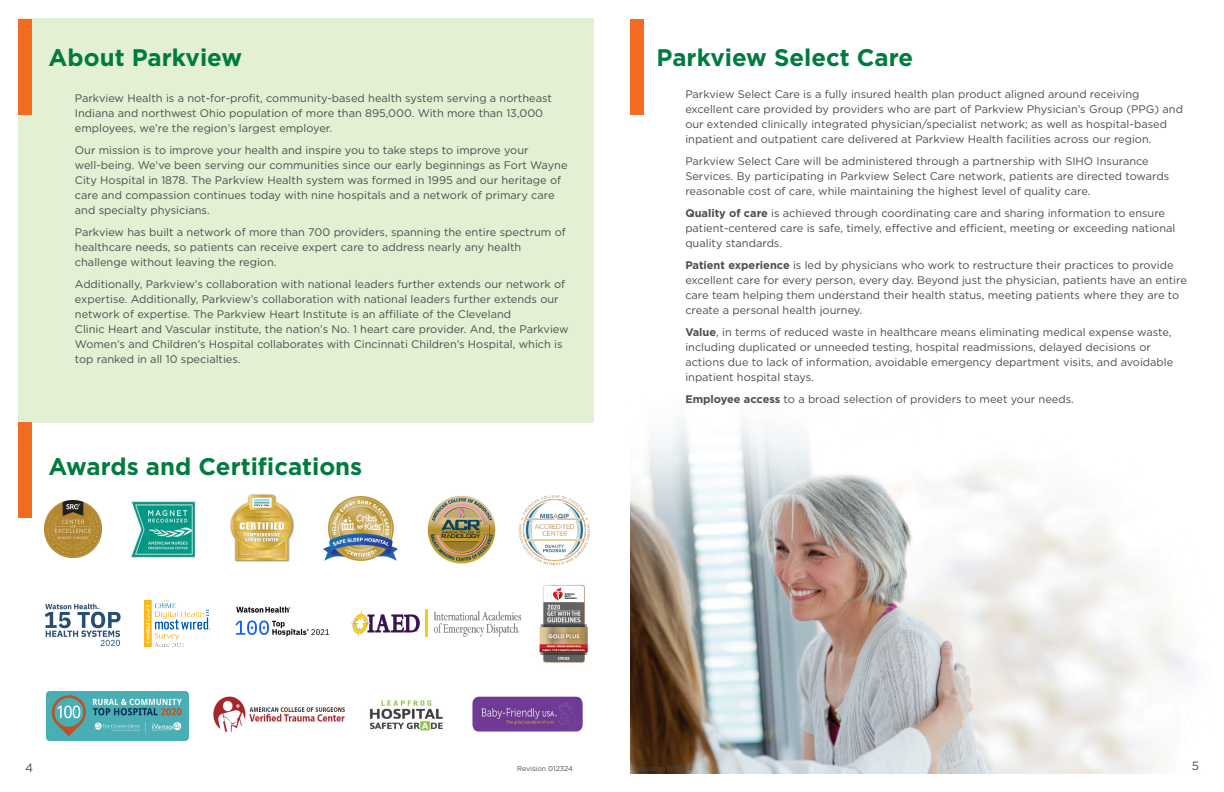
<style>
.page{position:relative;width:1224px;height:792px;background:#fff}
.page>*{position:absolute;margin:0;border:0;box-sizing:border-box;transform-origin:0 0}
.t1{font:700 24px "Gotham";color:#007b40}
.t2{font:12px "Gotham";color:#4b4c4d}
.t3{font:11px/15px "Gotham";color:#4b4c4d}
.t4{font:7px "Gotham";color:#4b4c4d}
.s1{font-weight:700}
</style>
<div class="page">
<img style="left:630px;top:421px;width:565px;height:353px">
<div style="left:19px;top:19px;width:575px;height:404px;background:#e4f0d4"></div>
<div style="left:18px;top:19px;width:13px;height:95px;background:#f36a21"></div>
<div style="left:18px;top:422px;width:13px;height:96px;background:#f36a21"></div>
<div style="left:630px;top:19px;width:14px;height:95px;background:#f36a21"></div>
<img style="left:45px;top:501px;width:57px;height:57px">
<img style="left:131px;top:500px;width:65px;height:58px">
<img style="left:45px;top:603px;width:76px;height:43px">
<img style="left:46px;top:692px;width:143px;height:48px">
<img style="left:230px;top:494px;width:65px;height:68px">
<img style="left:369px;top:700px;width:74px;height:31px">
<img style="left:427px;top:496px;width:69px;height:68px">
<img style="left:539px;top:584px;width:49px;height:79px">
<img style="left:235px;top:606px;width:95px;height:31px">
<img style="left:213px;top:696px;width:132px;height:37px">
<img style="left:472px;top:696px;width:111px;height:36px">
<img style="left:351px;top:610px;width:169px;height:27px">
<img style="left:144px;top:600px;width:67px;height:48px">
<img style="left:518px;top:495px;width:72px;height:71px">
<img style="left:324px;top:496px;width:73px;height:65px">
<p class="t1" style="left:49px;top:41px;width:195px">About Parkview</p>
<p class="t3" style="left:75px;top:90px;width:478px">Parkview Health is a not-for-profit, community-based health system serving a northeast<br>Indiana and northwest Ohio population of more than 895,000. With more than 13,000 employees, we’re the region’s largest employer.</p>
<p class="t3" style="left:75px;top:142px;width:494px">Our mission is to improve your health and inspire you to take steps to improve your well-being. We’ve been serving our communities since our early beginnings as Fort Wayne City Hospital in 1878. The Parkview Health system was formed in 1995 and our heritage of care and compassion continues today with nine hospitals and a network of primary care and specialty physicians.</p>
<p class="t3" style="left:75px;top:224px;width:492px">Parkview has built a network of more than 700 providers, spanning the entire spectrum of healthcare needs, so patients can receive expert care to address nearly any health challenge without leaving the region.</p>
<p class="t3" style="left:75px;top:276px;width:495px">Additionally, Parkview’s collaboration with national leaders further extends our network of expertise. Additionally, Parkview’s collaboration with national leaders further extends our network of expertise. The Parkview Heart Institute is an affiliate of the Cleveland<br>Clinic Heart and Vascular institute, the nation’s No. 1 heart care provider. And, the Parkview Women’s and Children’s Hospital collaborates with Cincinnati Children’s Hospital, which is top ranked in all 10 specialties.</p>
<p class="t1" style="left:49px;top:451px;width:315px">Awards and Certifications</p>
<p class="t1" style="left:657px;top:41px;width:258px">Parkview Select Care</p>
<p class="t3" style="left:685px;top:87px;width:499px">Parkview Select Care is a fully insured health plan product aligned around receiving excellent care provided by providers who are part of Parkview Physician’s Group (PPG) and our extended clinically integrated physician/specialist network; as well as hospital-based inpatient and outpatient care delivered at Parkview Health facilities across our region.</p>
<p class="t3" style="left:685px;top:154px;width:485px">Parkview Select Care will be administered through a partnership with SIHO Insurance<br>Services. By participating in Parkview Select Care network, patients are directed towards reasonable cost of care, while maintaining the highest level of quality care.</p>
<p class="t3" style="left:685px;top:206px;width:492px"><span class="s1">Quality of care</span> is achieved through coordinating care and sharing information to ensure patient-centered care is safe, timely, effective and efficient, meeting or exceeding national quality standards.</p>
<p class="t3" style="left:685px;top:258px;width:503px"><span class="s1">Patient experience</span> is led by physicians who work to restructure their practices to provide excellent care for every person, every day. Beyond just the physician, patients have an entire care team helping them understand their health status, meeting patients where they are to create a personal health journey.</p>
<p class="t3" style="left:685px;top:325px;width:490px"><span class="s1">Value</span>, in terms of reduced waste in healthcare means eliminating medical expense waste, including duplicated or unneeded testing, hospital readmissions, delayed decisions or actions due to lack of information, avoidable emergency department visits, and avoidable inpatient hospital stays.</p>
<p class="t3" style="left:685px;top:392px;width:390px"><span class="s1">Employee access</span> to a broad selection of providers to meet your needs.</p>
<p class="t2" style="left:25px;top:760px;width:10px">4</p>
<p class="t4" style="left:517px;top:764px;width:57px">Revision 012324</p>
<p class="t4" style="left:636px;top:764px;width:57px">Revision 012324</p>
<p class="t2" style="left:1192px;top:758px;width:9px">5</p>
</div>
